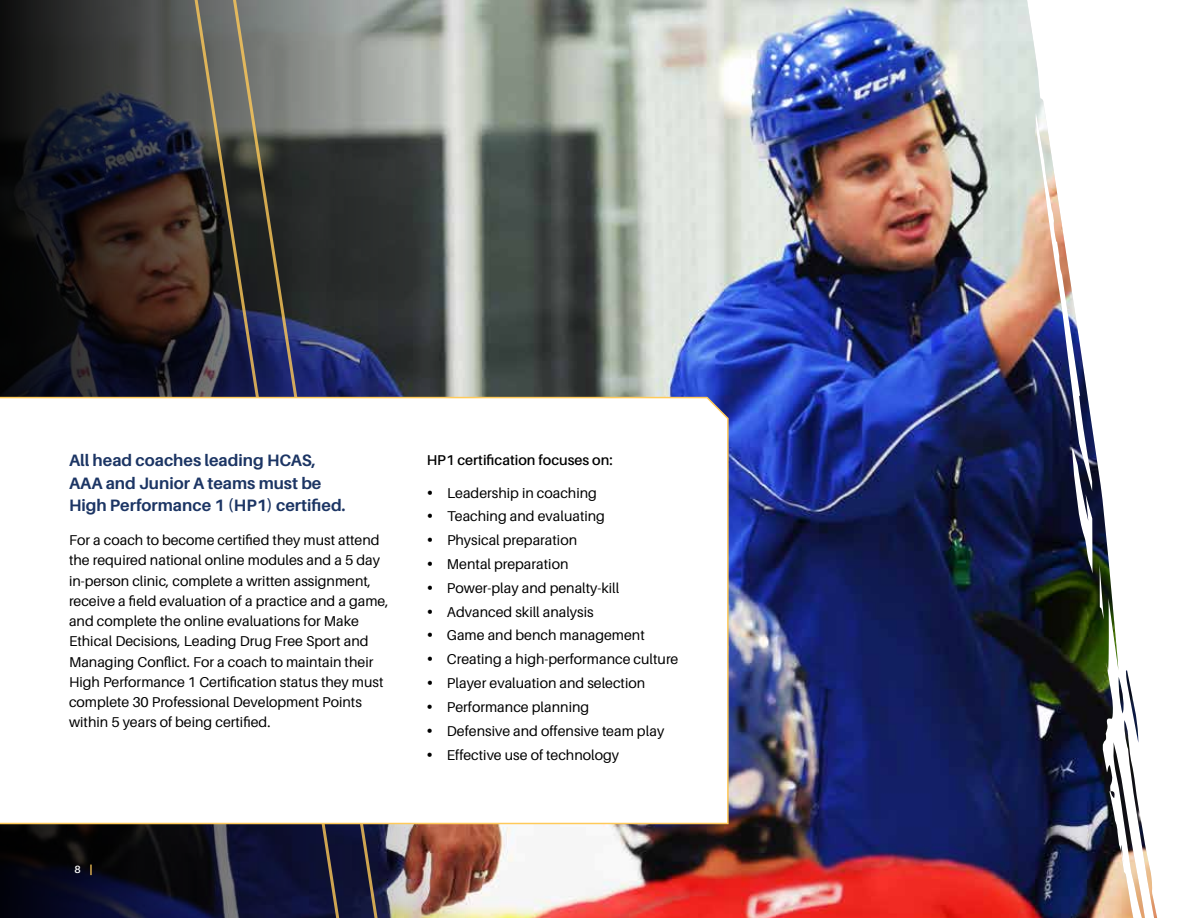
<style>
.page{position:relative;width:1188px;height:918px;background:#fff}
.page>*{position:absolute;margin:0;border:0;box-sizing:border-box;transform-origin:0 0}
.t1{font:700 16.5px/22.5px "Aileron";color:#1c3564}
.t2{font:14.25px/23.9px "Aileron";color:#000}
.t3{font:600 14.25px "Aileron";color:#000}
.t4{font:600 10.5px "Aileron";color:#fff}
.s1{font-weight:900;color:#ffca59}
</style>
<div class="page">
<img style="left:729px;top:0;width:428px;height:918px">
<img style="left:0;top:0;width:729px;height:918px">
<svg style="left:171px;top:0;width:37px;height:918px"></svg>
<svg style="left:208px;top:0;width:188px;height:918px"></svg>
<svg style="left:0;top:396px;width:730px;height:429px"></svg>
<svg style="left:428px;top:490px;width:4px;height:4px"></svg>
<svg style="left:428px;top:514px;width:4px;height:4px"></svg>
<svg style="left:428px;top:538px;width:4px;height:4px"></svg>
<svg style="left:428px;top:562px;width:4px;height:4px"></svg>
<svg style="left:428px;top:586px;width:4px;height:4px"></svg>
<svg style="left:428px;top:609px;width:4px;height:5px"></svg>
<svg style="left:428px;top:633px;width:4px;height:4px"></svg>
<svg style="left:428px;top:657px;width:4px;height:4px"></svg>
<svg style="left:428px;top:681px;width:4px;height:4px"></svg>
<svg style="left:428px;top:705px;width:4px;height:4px"></svg>
<svg style="left:428px;top:728px;width:4px;height:5px"></svg>
<svg style="left:428px;top:753px;width:4px;height:4px"></svg>
<p class="t1" style="left:69px;top:449px;width:278px">All head coaches leading HCAS,<br>AAA and Junior A teams must be<br>High Performance 1 (HP1) certified.</p>
<p class="t2" style="left:69px;top:530px;width:321px;line-height:20.2px">For a coach to become certified they must attend the required national online modules and a 5 day in-person clinic, complete a written assignment, receive a field evaluation of a practice and a game, and complete the online evaluations for Make Ethical Decisions, Leading Drug Free Sport and Managing Conflict. For a coach to maintain their High Performance 1 Certification status they must complete 30 Professional Development Points within 5 years of being certified.</p>
<p class="t4" style="left:75px;top:863px;width:20px">8 <span class="s1">|</span></p>
<p class="t3" style="left:427px;top:452px;width:187px">HP1 certification focuses on:</p>
<p class="t2" style="left:447px;top:481px;width:233px">Leadership in coaching<br>Teaching and evaluating<br>Physical preparation<br>Mental preparation<br>Power-play and penalty-kill<br>Advanced skill analysis<br>Game and bench management<br>Creating a high-performance culture<br>Player evaluation and selection<br>Performance planning<br>Defensive and offensive team play<br>Effective use of technology</p>
</div>
